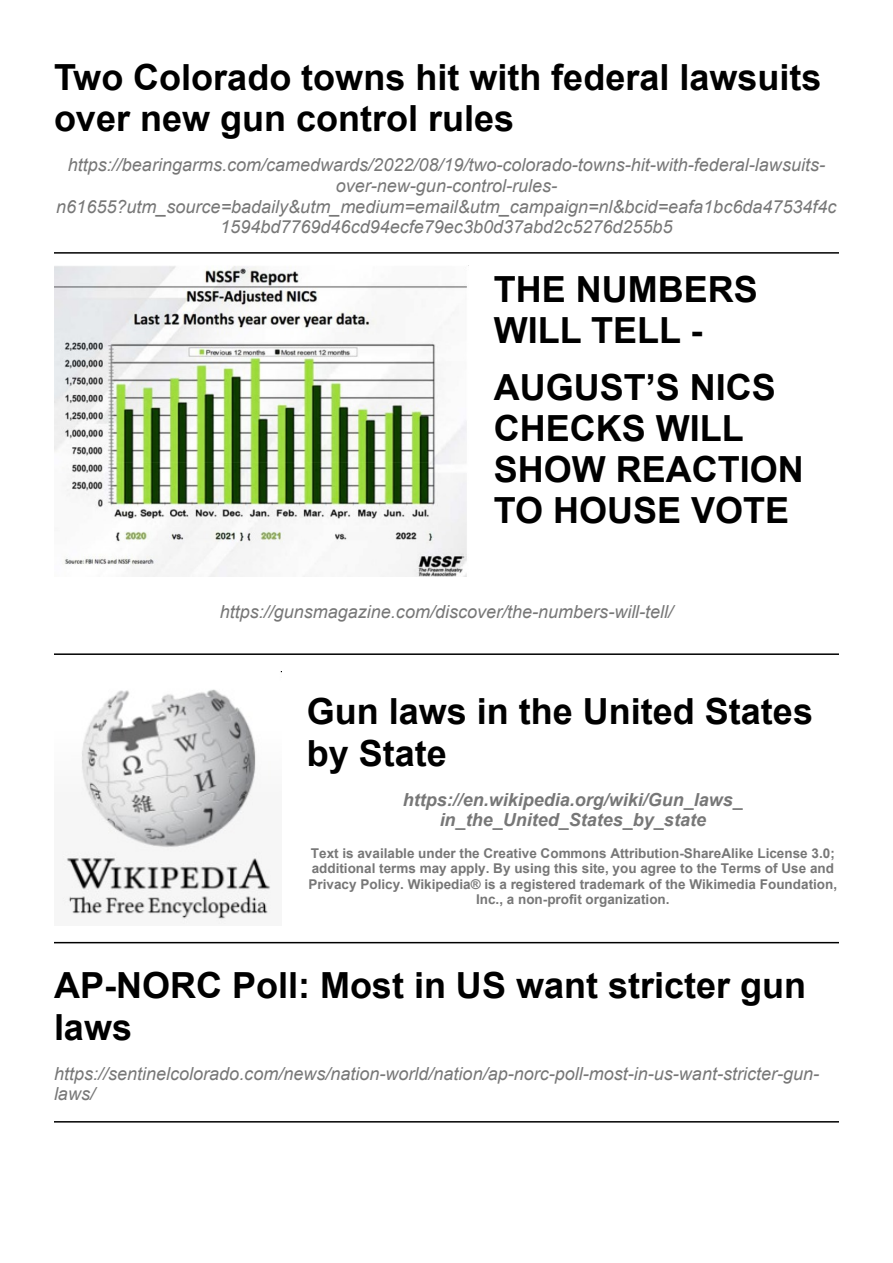
<style>
.page{position:relative;width:893px;height:1263px;background:#fff}
.page>*{position:absolute;margin:0;border:0;box-sizing:border-box;transform-origin:0 0}
.t1{font:700 36px/41.2px "Arial";color:#000}
.t2{font:italic 18px/20.7px "Arial";color:#777;text-align:center}
.t3{font:italic 700 18px/20.7px "Arial";color:#777;text-align:center}
.t4{font:700 13.5px/15.5px "Arial";color:#777;text-align:center}
</style>
<div class="page">
<img style="left:54px;top:266px;width:413px;height:310px">
<hr style="left:54px;top:653px;width:785px;height:2px;background:#000">
<hr style="left:54px;top:252px;width:785px;height:2px;background:#000">
<img style="left:63px;top:671px;width:218px;height:253px">
<hr style="left:54px;top:942px;width:785px;height:1px;background:#000">
<hr style="left:54px;top:1121px;width:785px;height:1px;background:#000">
<h1 class="t1" style="left:54px;top:60px;width:769px">Two Colorado towns hit with federal lawsuits over new gun control rules</h1>
<p class="t2" style="left:56px;top:156px;width:782px">https://bearingarms.com/camedwards/2022/08/19/two-colorado-towns-hit-with-federal-lawsuits&shy;over-new-gun-control-rules&shy;n61655?utm_source=badaily&amp;utm_medium=email&amp;utm_campaign=nl&amp;bcid=eafa1bc6da47534f4c 1594bd7769d46cd94ecfe79ec3b0d37abd2c5276d255b5</p>
<h1 class="t1" style="left:494px;top:272px;width:266px">THE NUMBERS<br>WILL TELL -</h1>
<h1 class="t1" style="left:494px;top:370px;width:312px">AUGUST’S NICS<br>CHECKS WILL<br>SHOW REACTION<br>TO HOUSE VOTE</h1>
<p class="t2" style="left:220px;top:603px;width:455px">https://gunsmagazine.com/discover/the-numbers-will-tell/</p>
<h1 class="t1" style="left:307px;top:694px;width:508px">Gun laws in the United States by State</h1>
<p class="t3" style="left:403px;top:790px;width:342px">https://en.wikipedia.org/wiki/Gun_laws_ in_the_United_States_by_state</p>
<p class="t4" style="left:309px;top:846px;width:530px">Text is available under the Creative Commons Attribution-ShareAlike License 3.0; additional terms may apply. By using this site, you agree to the Terms of Use and Privacy Policy. Wikipedia® is a registered trademark of the Wikimedia Foundation, Inc., a non-profit organization.</p>
<h1 class="t1" style="left:54px;top:968px;width:754px">AP-NORC Poll: Most in US want stricter gun laws</h1>
<p class="t2" style="left:54px;top:1064px;width:767px;text-align:left">https://sentinelcolorado.com/news/nation-world/nation/ap-norc-poll-most-in-us-want-stricter-gun&shy;laws/</p>
</div>
